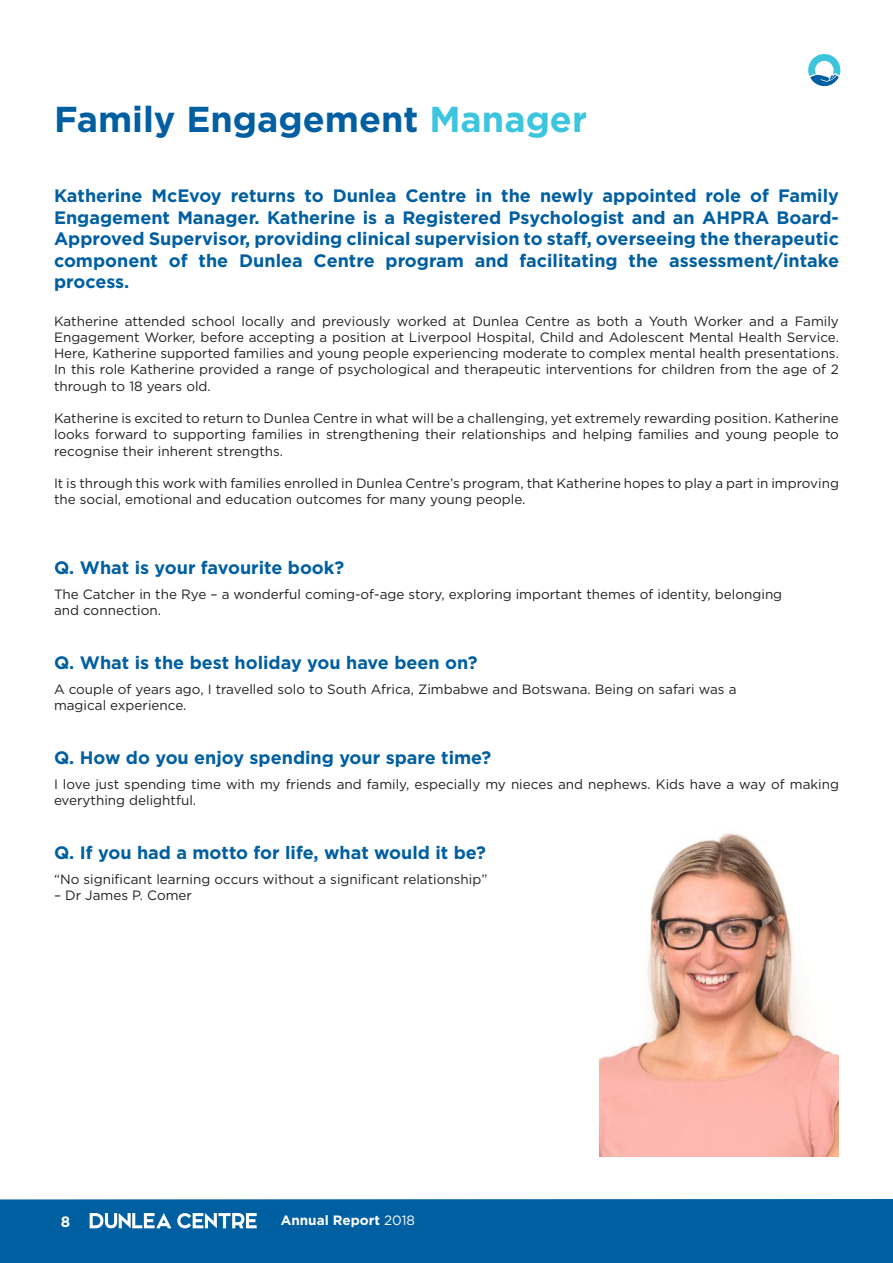
<style>
.page{position:relative;width:893px;height:1263px;background:#fff}
.page>*{position:absolute;margin:0;border:0;box-sizing:border-box;transform-origin:0 0}
.t1{font:700 36px "Gotham HTF";color:#005fa1}
.t2{font:700 18px/21.6px "Gotham HTF";color:#005fa1;text-align:justify}
.t3{font:700 15px "Gotham HTF";color:#fff}
.t4{font:13.5px/16.2px "Gotham HTF";color:#241f1f}
.t5{font:700 13.5px "Gotham HTF";color:#fff}
.s1{color:#3dc5de}
.s2{font-weight:400}
</style>
<div class="page">
<div style="left:0;top:1199px;width:893px;height:64px;background:#005fa1"></div>
<svg style="left:90px;top:1213px;width:81px;height:15px"></svg>
<svg style="left:177px;top:1213px;width:80px;height:15px"></svg>
<svg style="left:808px;top:54px;width:32px;height:32px"></svg>
<img style="left:600px;top:833px;width:239px;height:324px">
<h1 class="t1" style="left:54px;top:98px;width:535px">Family Engagement <span class="s1">Manager</span></h1>
<p class="t2" style="left:54px;top:184px;width:786px">Katherine McEvoy returns to Dunlea Centre in the newly appointed role of Family Engagement Manager. Katherine is a Registered Psychologist and an AHPRA Board-Approved Supervisor, providing clinical supervision to staff, overseeing the therapeutic component of the Dunlea Centre program and facilitating the assessment/intake process.</p>
<p class="t4" style="left:54px;top:313px;width:786px;text-align:justify">Katherine attended school locally and previously worked at Dunlea Centre as both a Youth Worker and a Family Engagement Worker, before accepting a position at Liverpool Hospital, Child and Adolescent Mental Health Service.<br>Here, Katherine supported families and young people experiencing moderate to complex mental health presentations.<br>In this role Katherine provided a range of psychological and therapeutic interventions for children from the age of 2 through to 18 years old.</p>
<p class="t4" style="left:54px;top:410px;width:786px;text-align:justify">Katherine is excited to return to Dunlea Centre in what will be a challenging, yet extremely rewarding position. Katherine looks forward to supporting families in strengthening their relationships and helping families and young people to recognise their inherent strengths.</p>
<p class="t4" style="left:54px;top:475px;width:786px">It is through this work with families enrolled in Dunlea Centre’s program, that Katherine hopes to play a part in improving the social, emotional and education outcomes for many young people.</p>
<h2 class="t2" style="left:54px;top:557px;width:292px">Q. What is your favourite book?</h2>
<p class="t4" style="left:54px;top:586px;width:730px">The Catcher in the Rye – a wonderful coming-of-age story, exploring important themes of identity, belonging and connection.</p>
<h2 class="t2" style="left:54px;top:652px;width:425px">Q. What is the best holiday you have been on?</h2>
<p class="t4" style="left:54px;top:681px;width:684px">A couple of years ago, I travelled solo to South Africa, Zimbabwe and Botswana. Being on safari was a magical experience.</p>
<h2 class="t2" style="left:54px;top:746px;width:439px">Q. How do you enjoy spending your spare time?</h2>
<p class="t4" style="left:54px;top:776px;width:786px">I love just spending time with my friends and family, especially my nieces and nephews. Kids have a way of making everything delightful.</p>
<h2 class="t2" style="left:54px;top:841px;width:433px">Q. If you had a motto for life, what would it be?</h2>
<p class="t4" style="left:54px;top:871px;width:435px">“No significant learning occurs without a significant relationship”</p>
<p class="t4" style="left:54px;top:887px;width:140px">– Dr James P. Comer</p>
<p class="t3" style="left:61px;top:1212px;width:11px">8</p>
<p class="t5" style="left:281px;top:1213px;width:136px">Annual Report <span class="s2">2018</span></p>
</div>
